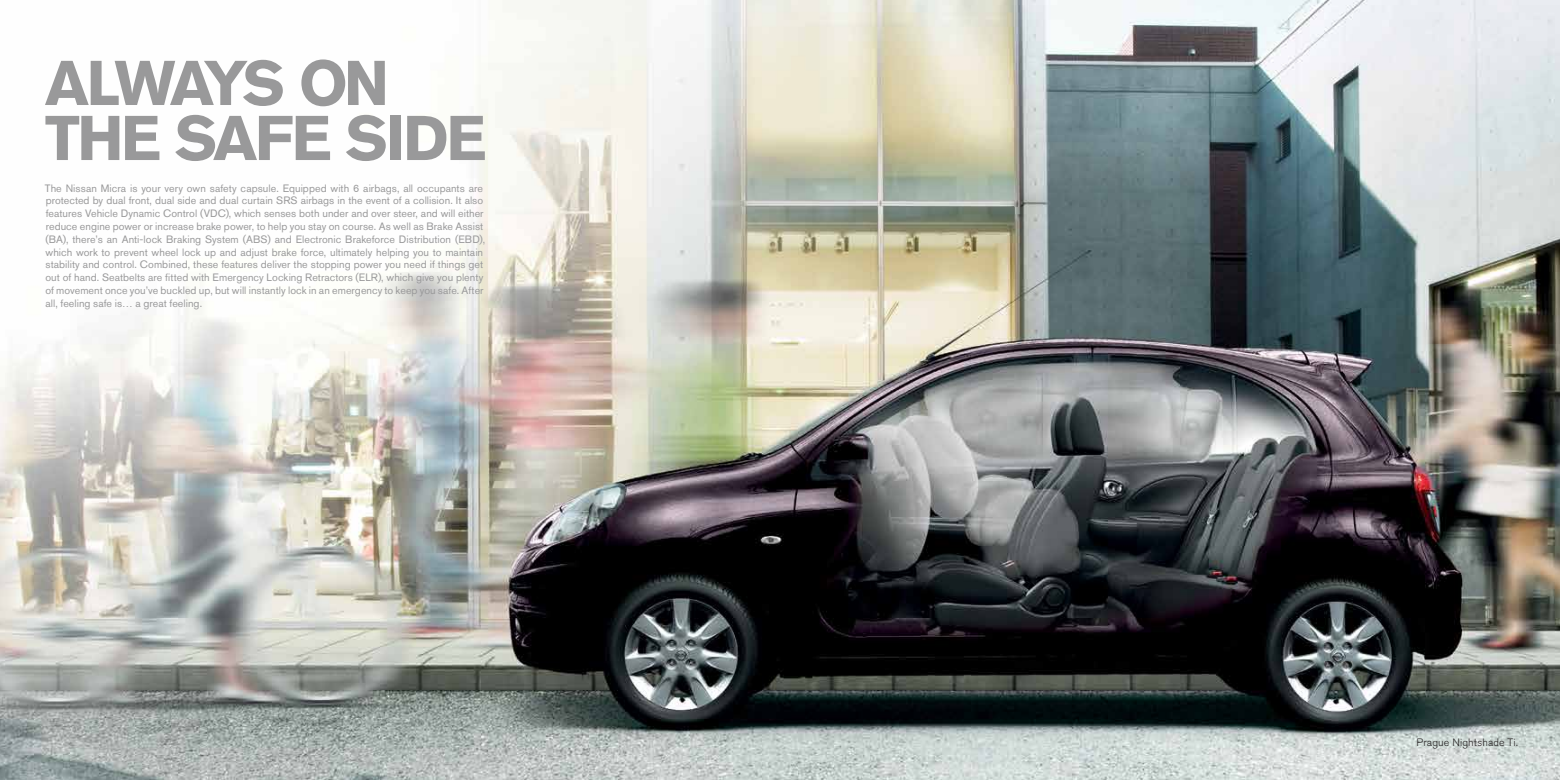
<style>
.page{position:relative;width:1560px;height:780px;background:#fff}
.page>*{position:absolute;margin:0;border:0;box-sizing:border-box;transform-origin:0 0}
.t1{font:700 62.5px/55px "Nissan AG";letter-spacing:-.045em;color:#99999a}
.t2{font:10.62px/12.8px "Nissan AG";letter-spacing:.005em;color:#99999a}
.t3{font:300 10.62px "Nissan AG";letter-spacing:.015em;color:#231f20}
</style>
<div class="page">
<img style="left:0;top:0;width:1559px;height:780px">
<h1 class="t1" style="left:45px;top:56px;width:443px">ALWAYS ON<br>THE SAFE SIDE</h1>
<p class="t2" style="left:45px;top:181px;width:442px">The Nissan Micra is your very own safety capsule. Equipped with 6 airbags, all occupants are protected by dual front, dual side and dual curtain SRS airbags in the event of a collision. It also features Vehicle Dynamic Control (VDC), which senses both under and over steer, and will either reduce engine power or increase brake power, to help you stay on course. As well as Brake Assist (BA), there’s an Anti-lock Braking System (ABS) and Electronic Brakeforce Distribution (EBD), which work to prevent wheel lock up and adjust brake force, ultimately helping you to maintain stability and control. Combined, these features deliver the stopping power you need if things get out of hand. Seatbelts are fitted with Emergency Locking Retractors (ELR), which give you plenty of movement once you’ve buckled up, but will instantly lock in an emergency to keep you safe. After all, feeling safe is… a great feeling.</p>
<p class="t3" style="left:1416px;top:736px;width:103px">Prague Nightshade Ti.</p>
</div>
